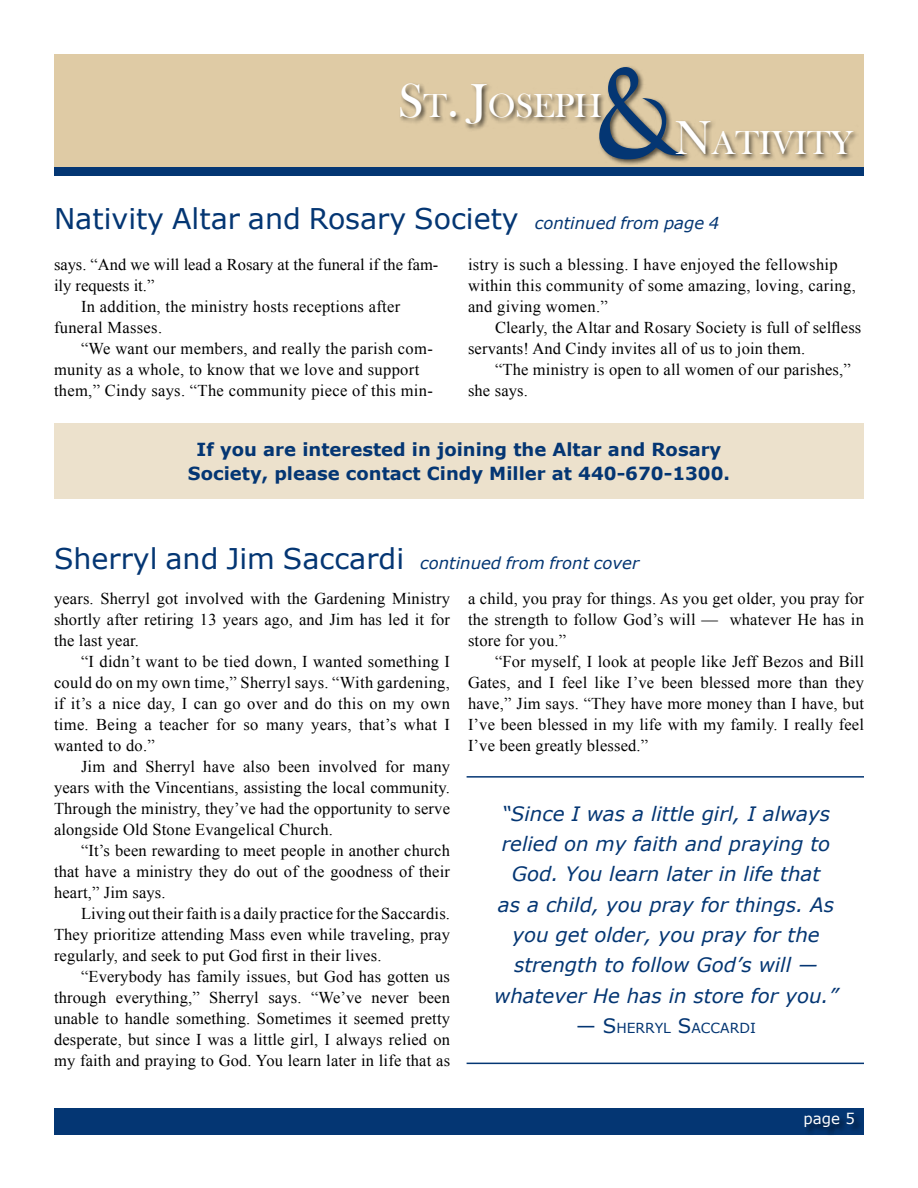
<style>
.page{position:relative;width:918px;height:1188px;background:#fff}
.page>*{position:absolute;margin:0;border:0;box-sizing:border-box;transform-origin:0 0}
.t1{font:115.95px "Black Chancery";color:#043673}
.t2{font:34.2px "Bask Old Face";color:#fff}
.t3{font:28.5px "Verdana";color:#043673}
.Pull_Quote{font:italic 19.8px/30.3px "Verdana";color:#043673;text-align:center}
.Pull_Quote-2{font:700 18px "Verdana";color:#043673}
.Body{font:16.5px/21px "Times New Roman";letter-spacing:.01em;color:#000;text-align:justify}
.p1{font:16.5px/21px "Times New Roman";letter-spacing:.02em;color:#000}
.p1-2{font:16.5px/21px "Times New Roman";color:#000}
.t4{font:italic 16.5px "Verdana";color:#043673}
.t5{font:15px "Verdana";color:#fff}
.Pull_Quote-3{font:13.8px "Verdana";color:#043673}
.s1{font-size:48.9px}
.s2{font-style:italic;font-size:16.5px}
.s3{font-style:normal;font-size:28.5px}
.s4{font-size:19.8px}
</style>
<div class="page">
<div style="left:54px;top:55px;width:810px;height:116px;background:#dfcba5"></div>
<div style="left:54px;top:167px;width:810px;height:9px;background:#043673"></div>
<div style="left:54px;top:1108px;width:810px;height:27px;background:#043673"></div>
<div style="left:805px;top:1113px;width:58px;height:23px;background:#000;opacity:.65"></div>
<div style="left:597px;top:65px;width:94px;height:101px;background:#000;opacity:.65"></div>
<div style="left:675px;top:120px;width:185px;height:41px;background:#000;opacity:.65"></div>
<div style="left:399px;top:82px;width:208px;height:49px;background:#000;opacity:.65"></div>
<div style="left:54px;top:424px;width:810px;height:75px;background:#ece1cc"></div>
<hr style="left:467px;top:776px;width:397px;height:2px;background:#043673">
<hr style="left:467px;top:1063px;width:397px;height:1px;background:#043673">
<p class="t1" style="left:596px;top:47px;width:77px">&amp;</p>
<p class="t2" style="left:398px;top:87px;width:205px"><span class="s1">S</span>T<span class="s1">. J</span>OSEPH</p>
<p class="t2" style="left:675px;top:124px;width:180px"><span class="s1">N</span>ATIVITY</p>
<p class="t3" style="left:54px;top:199px;width:667px">Nativity Altar and Rosary Society <span class="s2">continued from page 4</span></p>
<p class="p1-2" style="left:54px;top:254px;width:386px">says. “And we will lead a Rosary at the funeral if the fam&shy;ily requests it.”</p>
<p class="p1" style="left:54px;top:296px;width:348px;text-indent:27px">In addition, the ministry hosts receptions after funeral Masses.</p>
<p class="p1" style="left:54px;top:338px;width:380px;text-indent:27px">“We want our members, and really the parish com&shy;munity as a whole, to know that we love and support them,” Cindy says. “The community piece of this min-</p>
<p class="p1" style="left:468px;top:254px;width:389px">istry is such a blessing. I have enjoyed the fellowship within this community of some amazing, loving, caring, and giving women.”</p>
<p class="p1" style="left:468px;top:317px;width:395px;text-indent:27px">Clearly, the Altar and Rosary Society is full of selfless servants! And Cindy invites all of us to join them.</p>
<p class="p1" style="left:468px;top:359px;width:384px;text-indent:27px">“The ministry is open to all women of our parishes,” she says.</p>
<p class="Pull_Quote-2" style="left:197px;top:438px;width:526px">If you are interested in joining the Altar and Rosary</p>
<p class="Pull_Quote-2" style="left:188px;top:462px;width:544px">Society, please contact Cindy Miller at 440-670-1300.</p>
<p class="t4" style="left:54px;top:552px;width:587px"><span class="s3">Sherryl and Jim Saccardi</span> continued from front cover</p>
<p class="Body" style="left:54px;top:587px;width:398px">years. Sherryl got involved with the Gardening Ministry shortly after retiring 13 years ago, and Jim has led it for the last year.</p>
<p class="Body" style="left:54px;top:650px;width:398px;text-indent:27px">“I didn’t want to be tied down, I wanted something I could do on my own time,” Sherryl says. “With gardening, if it’s a nice day, I can go over and do this on my own time. Being a teacher for so many years, that’s what I wanted to do.”</p>
<p class="Body" style="left:54px;top:755px;width:398px;text-indent:27px">Jim and Sherryl have also been involved for many years with the Vincentians, assisting the local community.<br>Through the ministry, they’ve had the opportunity to serve alongside Old Stone Evangelical Church.</p>
<p class="Body" style="left:54px;top:839px;width:398px;text-indent:27px">“It’s been rewarding to meet people in another church that have a ministry they do out of the goodness of their heart,” Jim says.</p>
<p class="Body" style="left:54px;top:902px;width:398px;text-indent:27px">Living out their faith is a daily practice for the Saccardis.<br>They prioritize attending Mass even while traveling, pray regularly, and seek to put God first in their lives.</p>
<p class="Body" style="left:54px;top:965px;width:398px;text-indent:27px">“Everybody has family issues, but God has gotten us through everything,” Sherryl says. “We’ve never been unable to handle something. Sometimes it seemed pretty desperate, but since I was a little girl, I always relied on my faith and praying to God. You learn later in life that as</p>
<p class="Body" style="left:468px;top:587px;width:398px">a child, you pray for things. As you get older, you pray for the strength to follow God’s will — whatever He has in store for you.”</p>
<p class="Body" style="left:468px;top:650px;width:398px;text-indent:27px">“For myself, I look at people like Jeff Bezos and Bill Gates, and I feel like I’ve been blessed more than they have,” Jim says. “They have more money than I have, but I’ve been blessed in my life with my family. I really feel I’ve been greatly blessed.”</p>
<p class="Pull_Quote" style="left:494px;top:799px;width:345px">“Since I was a little girl, I always relied on my faith and praying to<br>God. You learn later in life that<br>as a child, you pray for things. As you get older, you pray for the strength to follow God’s will — whatever He has in store for you.”</p>
<p class="Pull_Quote-3" style="left:576px;top:1019px;width:181px"><span class="s4">— S</span>HERRYL <span class="s4">S</span>ACCARDI</p>
<p class="t5" style="left:804px;top:1108px;width:53px">page 5</p>
</div>
